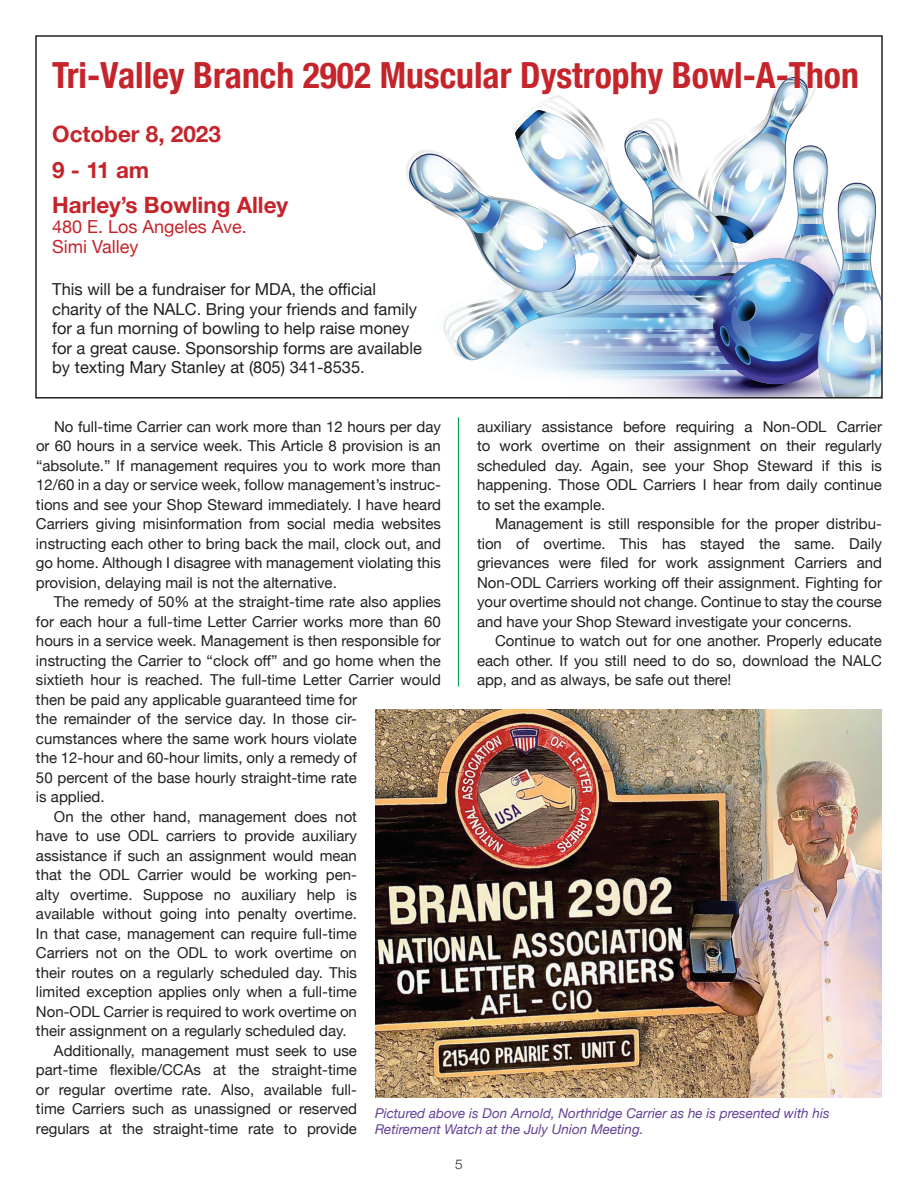
<style>
.page{position:relative;width:918px;height:1188px;background:#fff}
.page>*{position:absolute;margin:0;border:0;box-sizing:border-box;transform-origin:0 0}
.t1{font:700 condensed 36px "Helvetica Neue";color:#c4242a}
.t2{font:700 22.5px/35.2px "Helvetica Neue";color:#c4242a}
.t3{font:18px/20.2px "Helvetica Neue";color:#c4242a}
.t4{font:16.5px/19.5px "Helvetica Neue";color:#231f20}
.t5{font:15px/19.5px "Helvetica Neue";color:#231f20;text-align:justify}
.t6{font:italic 13.5px/16.5px "Helvetica Neue";color:#624096}
.t7{font:300 13.5px "Helvetica Neue";color:#231f20}
</style>
<div class="page">
<hr style="left:458px;top:417px;width:1px;height:269px;background:#00a54f">
<img style="left:375px;top:709px;width:507px;height:388px">
<img style="left:406px;top:70px;width:474px;height:326px">
<div style="left:850px;top:210px;width:16px;height:27px;background:#fff;border-radius:50%"></div>
<div style="left:35px;top:35px;width:848px;height:364px;border:2px solid #231f20"></div>
<h1 class="t1" style="left:52px;top:45px;width:808px">Tri-Valley Branch 2902 Muscular Dystrophy Bowl-A-Thon</h1>
<h2 class="t2" style="left:52px;top:117px;width:238px">October 8, 2023<br>9 - 11 am<br>Harley’s Bowling Alley</h2>
<p class="t3" style="left:52px;top:218px;width:196px">480 E. Los Angeles Ave.<br>Simi Valley</p>
<p class="t4" style="left:52px;top:281px;width:371px">This will be a fundraiser for MDA, the official charity of the NALC. Bring your friends and family for a fun morning of bowling to help raise money for a great cause. Sponsorship forms are available by texting Mary Stanley at (805) 341-8535.</p>
<p class="t5" style="left:36px;top:417px;width:407px;text-indent:18px">No full-time Carrier can work more than 12 hours per day or 60 hours in a service week. This Article 8 provision is an “absolute.” If management requires you to work more than 12/60 in a day or service week, follow management’s instruc&shy;tions and see your Shop Steward immediately. I have heard Carriers giving misinformation from social media websites instructing each other to bring back the mail, clock out, and go home. Although I disagree with management violating this provision, delaying mail is not the alternative.</p>
<p class="t5" style="left:54px;top:593px;width:388px">The remedy of 50% at the straight-time rate also applies</p>
<p class="t5" style="left:36px;top:612px;width:406px">for each hour a full-time Letter Carrier works more than 60</p>
<p class="t5" style="left:36px;top:632px;width:406px">hours in a service week. Management is then responsible for</p>
<p class="t5" style="left:36px;top:651px;width:406px">instructing the Carrier to “clock off” and go home when the</p>
<p class="t5" style="left:36px;top:671px;width:407px">sixtieth hour is reached. The full-time Letter Carrier would</p>
<p class="t5" style="left:36px;top:690px;width:322px">then be paid any applicable guaranteed time for</p>
<p class="t5" style="left:36px;top:710px;width:322px">the remainder of the service day. In those cir-</p>
<p class="t5" style="left:36px;top:729px;width:322px">cumstances where the same work hours violate</p>
<p class="t5" style="left:36px;top:749px;width:323px">the 12-hour and 60-hour limits, only a remedy of</p>
<p class="t5" style="left:36px;top:768px;width:323px">50 percent of the base hourly straight-time rate</p>
<p class="t5" style="left:36px;top:788px;width:70px">is applied.</p>
<p class="t5" style="left:54px;top:807px;width:305px">On the other hand, management does not</p>
<p class="t5" style="left:36px;top:827px;width:323px">have to use ODL carriers to provide auxiliary</p>
<p class="t5" style="left:36px;top:846px;width:322px">assistance if such an assignment would mean</p>
<p class="t5" style="left:36px;top:866px;width:322px">that the ODL Carrier would be working pen-</p>
<p class="t5" style="left:36px;top:885px;width:323px">alty overtime. Suppose no auxiliary help is</p>
<p class="t5" style="left:36px;top:905px;width:322px">available without going into penalty overtime.</p>
<p class="t5" style="left:36px;top:924px;width:323px">In that case, management can require full-time</p>
<p class="t5" style="left:36px;top:944px;width:322px">Carriers not on the ODL to work overtime on</p>
<p class="t5" style="left:36px;top:963px;width:323px">their routes on a regularly scheduled day. This</p>
<p class="t5" style="left:36px;top:983px;width:323px">limited exception applies only when a full-time</p>
<p class="t5" style="left:36px;top:1002px;width:323px">Non-ODL Carrier is required to work overtime on</p>
<p class="t5" style="left:36px;top:1022px;width:312px">their assignment on a regularly scheduled day.</p>
<p class="t5" style="left:54px;top:1041px;width:305px">Additionally, management must seek to use</p>
<p class="t5" style="left:36px;top:1061px;width:323px">part-time flexible/CCAs at the straight-time</p>
<p class="t5" style="left:36px;top:1080px;width:322px">or regular overtime rate. Also, available full-</p>
<p class="t5" style="left:36px;top:1100px;width:323px">time Carriers such as unassigned or reserved</p>
<p class="t5" style="left:36px;top:1119px;width:323px">regulars at the straight-time rate to provide</p>
<p class="t5" style="left:477px;top:417px;width:407px">auxiliary assistance before requiring a Non-ODL Carrier to work overtime on their assignment on their regularly scheduled day. Again, see your Shop Steward if this is happening. Those ODL Carriers I hear from daily continue to set the example.</p>
<p class="t5" style="left:477px;top:515px;width:407px;text-indent:18px">Management is still responsible for the proper distribu&shy;tion of overtime. This has stayed the same. Daily grievances were filed for work assignment Carriers and Non-ODL Carriers working off their assignment. Fighting for your overtime should not change. Continue to stay the course and have your Shop Steward investigate your concerns.</p>
<p class="t5" style="left:477px;top:632px;width:406px;text-indent:18px">Continue to watch out for one another. Properly educate each other. If you still need to do so, download the NALC app, and as always, be safe out there!</p>
<p class="t6" style="left:375px;top:1105px;width:456px">Pictured above is Don Arnold, Northridge Carrier as he is presented with his<br>Retirement Watch at the July Union Meeting.</p>
<p class="t7" style="left:455px;top:1153px;width:9px">5</p>
</div>
